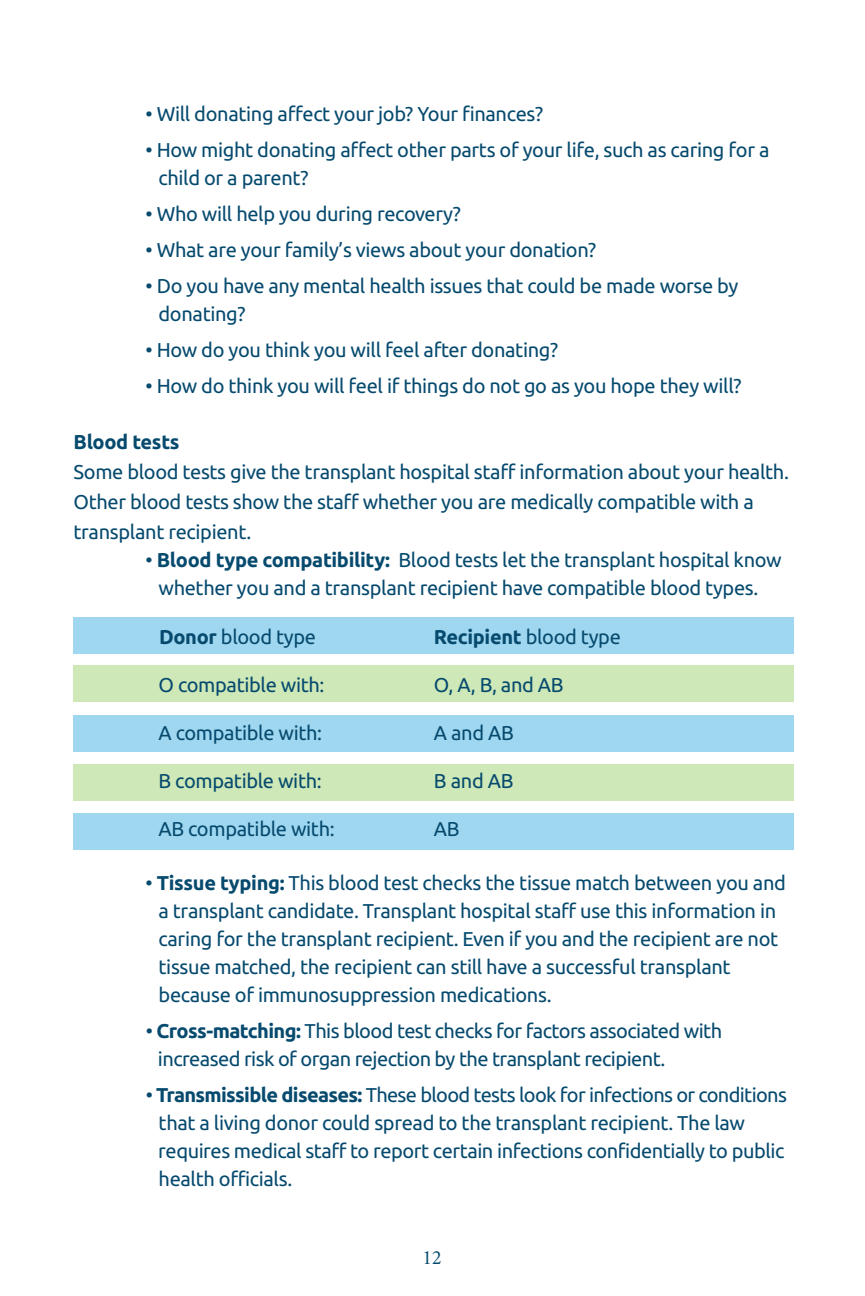
<style>
.page{position:relative;width:865px;height:1296px;background:#fff}
.page>*{position:absolute;margin:0;border:0;box-sizing:border-box;transform-origin:0 0}
.t1{font:20px/28px "Ubuntu";letter-spacing:-.015em;color:#064a6e}
.t2{font:700 20px "Ubuntu";letter-spacing:-.015em;color:#064a6e}
.t3{font:20px "Crimson";color:#064a6e}
.s1{font-weight:700}
.s2{font-weight:400}
</style>
<div class="page">
<div style="left:74px;top:617px;width:720px;height:37px;background:#9fd7f0"></div>
<div style="left:74px;top:812px;width:720px;height:37px;background:#9fd7f0"></div>
<div style="left:74px;top:764px;width:720px;height:36px;background:#cee8b7"></div>
<div style="left:74px;top:715px;width:720px;height:36px;background:#9fd7f0"></div>
<div style="left:74px;top:664px;width:720px;height:37px;background:#cee8b7"></div>
<p class="t1" style="left:146px;top:99px;width:399px">• Will donating affect your job? Your finances?</p>
<p class="t1" style="left:146px;top:135px;width:625px">• How might donating affect other parts of your life, such as caring for a</p>
<p class="t1" style="left:158px;top:163px;width:151px">child or a parent?</p>
<p class="t1" style="left:146px;top:199px;width:317px">• Who will help you during recovery?</p>
<p class="t1" style="left:146px;top:235px;width:452px">• What are your family’s views about your donation?</p>
<p class="t1" style="left:146px;top:271px;width:594px">• Do you have any mental health issues that could be made worse by</p>
<p class="t1" style="left:158px;top:299px;width:89px">donating?</p>
<p class="t1" style="left:146px;top:335px;width:414px">• How do you think you will feel after donating?</p>
<p class="t1" style="left:146px;top:371px;width:597px">• How do think you will feel if things do not go as you hope they will?</p>
<h4 class="t2" style="left:74px;top:430px;width:107px">Blood tests</h4>
<p class="t1" style="left:74px;top:456px;width:716px;line-height:30px">Some blood tests give the transplant hospital staff information about your health.<br>Other blood tests show the staff whether you are medically compatible with a transplant recipient.</p>
<p class="t1" style="left:146px;top:545px;width:637px;text-align:center">• <span class="s1">Blood type compatibility:</span> Blood tests let the transplant hospital know whether you and a transplant recipient have compatible blood types.</p>
<p class="t1" style="left:159px;top:621px;width:158px"><span class="s1">Donor</span> blood type</p>
<p class="t2" style="left:434px;top:624px;width:188px">Recipient <span class="s2">blood type</span></p>
<p class="t1" style="left:158px;top:669px;width:167px">O compatible with:</p>
<p class="t1" style="left:434px;top:669px;width:131px">O, A, B, and AB</p>
<p class="t1" style="left:158px;top:717px;width:165px">A compatible with:</p>
<p class="t1" style="left:434px;top:717px;width:81px">A and AB</p>
<p class="t1" style="left:158px;top:765px;width:165px">B compatible with:</p>
<p class="t1" style="left:434px;top:765px;width:81px">B and AB</p>
<p class="t1" style="left:158px;top:813px;width:178px">AB compatible with:</p>
<p class="t1" style="left:434px;top:813px;width:27px">AB</p>
<p class="t1" style="left:158px;top:867px;width:628px;text-indent:-13px">• <span class="s1">Tissue typing:</span> This blood test checks the tissue match between you and a transplant candidate. Transplant hospital staff use this information in caring for the transplant recipient. Even if you and the recipient are not tissue matched, the recipient can still have a successful transplant because of immunosuppression medications.</p>
<p class="t1" style="left:158px;top:1015px;width:565px;text-indent:-12px">• <span class="s1">Cross-matching:</span> This blood test checks for factors associated with increased risk of organ rejection by the transplant recipient.</p>
<p class="t1" style="left:158px;top:1079px;width:630px;text-indent:-13px">• <span class="s1">Transmissible diseases:</span> These blood tests look for infections or conditions that a living donor could spread to the transplant recipient. The law requires medical staff to report certain infections confidentially to public health officials.</p>
<p class="t3" style="left:422px;top:1249px;width:21px">12</p>
</div>
